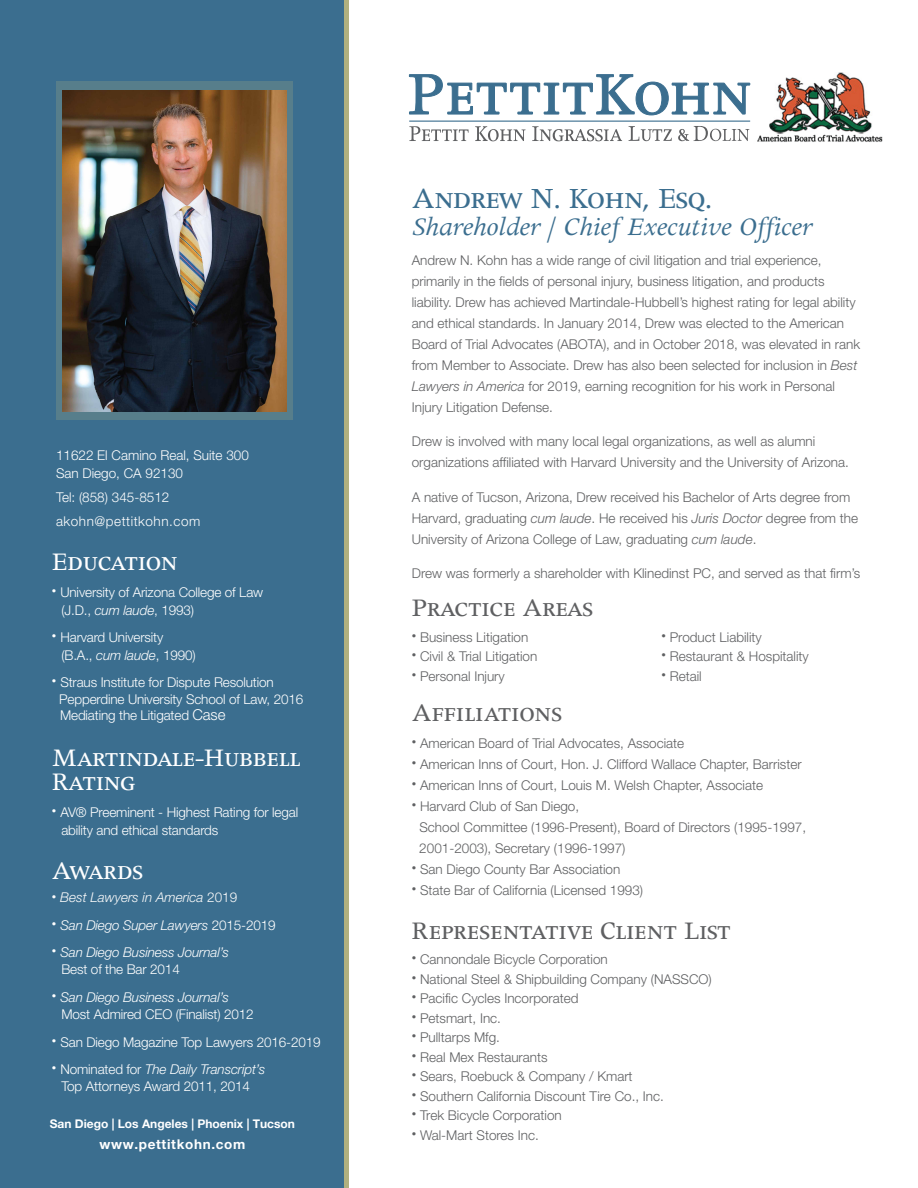
<style>
.page{position:relative;width:918px;height:1188px;background:#fff}
.page>*{position:absolute;margin:0;border:0;box-sizing:border-box;transform-origin:0 0}
.t1{font:33px "Apollo MT SC";letter-spacing:-.01em;color:#3b6e8f}
.t2{font:28.5px "Apollo MT SC";color:#5f6062}
.t3{font:28.5px/24px "Apollo MT SC";color:#fff}
.t4{font:28.5px "Apollo MT Italic Os F";letter-spacing:-.01em;color:#3b6e8f}
.t5{font:300 13.5px/21px "Helvetica Neue";color:#5f6062}
.t6{font:300 13.5px/18px "Helvetica Neue";letter-spacing:-.01em;color:#fff}
.t7{font:italic 300 13.5px/18px "Helvetica Neue";letter-spacing:-.01em;color:#fff}
.t8{font:300 13.5px/24px "Helvetica Neue";letter-spacing:.04em;color:#fff}
.t9{font:italic 300 13.5px "Helvetica Neue";color:#fafafa}
.t10{font:700 13.5px "Helvetica Neue";letter-spacing:.05em;color:#fff}
.t11{font:700 12px "Helvetica Neue";color:#fff}
.s1{font-style:italic}
.s2{font-size:15px}
.s3{font-style:normal}
</style>
<div class="page">
<div style="left:0;top:0;width:348px;height:1188px;background:#3b6e8f"></div>
<svg style="left:56px;top:81px;width:237px;height:339px;background:#5c7c84"></svg>
<div style="left:344px;top:0;width:5px;height:1188px;background:#b0b07f"></div>
<svg style="left:409px;top:126px;width:60px;height:15px"></svg>
<svg style="left:475px;top:126px;width:51px;height:15px"></svg>
<svg style="left:532px;top:126px;width:90px;height:15px"></svg>
<svg style="left:629px;top:126px;width:43px;height:15px"></svg>
<svg style="left:409px;top:74px;width:341px;height:41px"></svg>
<hr style="left:409px;top:121px;width:341px;height:1px;background:#3b6e8f">
<svg style="left:678px;top:126px;width:71px;height:15px"></svg>
<img style="left:63px;top:90px;width:223px;height:321px">
<img style="left:757px;top:72px;width:126px;height:70px">
<p class="t6" style="left:56px;top:446px;width:194px">11622 El Camino Real, Suite 300<br>San Diego, CA 92130</p>
<p class="t8" style="left:56px;top:485px;width:146px">Tel: (858) 345-8512 akohn@pettitkohn.com</p>
<h2 class="t3" style="left:52px;top:551px;width:127px">Education</h2>
<p class="t6" style="left:61px;top:583px;width:203px;text-indent:-9px"><sup>•</sup> University of Arizona College of Law (J.D., <span class="s1">cum laude</span>, 1993)</p>
<p class="t6" style="left:61px;top:628px;width:136px;text-indent:-9px"><sup>•</sup> Harvard University (B.A., <span class="s1">cum laude</span>, 1990)</p>
<p class="t6" style="left:59px;top:674px;width:246px;line-height:16.5px;text-indent:-7px"><sup>•</sup> Straus Institute for Dispute Resolution<br>Pepperdine University School of Law, 2016<br>Mediating the Litigated <span class="s2">Case</span></p>
<h2 class="t3" style="left:52px;top:747px;width:250px">Martindale-Hubbell<br>Rating</h2>
<p class="t6" style="left:61px;top:803px;width:238px;text-indent:-9px"><sup>•</sup> AV® Preeminent - Highest Rating for legal ability and ethical standards</p>
<h2 class="t3" style="left:52px;top:859px;width:93px">Awards</h2>
<p class="t9" style="left:52px;top:890px;width:187px"><sup>•</sup> Best Lawyers in America <span class="s3">2019</span></p>
<p class="t7" style="left:52px;top:916px;width:225px"><sup>•</sup> San Diego Super Lawyers <span class="s3">2015-2019</span></p>
<p class="t7" style="left:61px;top:943px;width:169px;text-indent:-9px"><sup>•</sup> San Diego Business Journal’s<br><span class="s3">Best of the Bar 2014</span></p>
<p class="t6" style="left:61px;top:987px;width:194px;text-indent:-9px"><sup>•</sup> <span class="s1">San Diego Business Journal’s<br></span>Most Admired CEO (Finalist) 2012</p>
<p class="t6" style="left:52px;top:1032px;width:270px"><sup>•</sup> San Diego Magazine Top Lawyers 2016-2019</p>
<p class="t6" style="left:52px;top:1059px;width:215px;text-align:center"><sup>•</sup> Nominated for <span class="s1">The Daily Transcript’s<br></span>Top Attorneys Award 2011, 2014</p>
<p class="t11" style="left:50px;top:1116px;width:247px">San Diego | Los Angeles | Phoenix | Tucson</p>
<p class="t10" style="left:99px;top:1136px;width:147px">www.pettitkohn.com</p>
<h1 class="t1" style="left:412px;top:182px;width:303px">Andrew N. Kohn, Esq.</h1>
<h2 class="t4" style="left:412px;top:212px;width:402px">Shareholder / Chief Executive Officer</h2>
<p class="t5" style="left:412px;top:249px;width:450px">Andrew N. Kohn has a wide range of civil litigation and trial experience, primarily in the fields of personal injury, business litigation, and products liability. Drew has achieved Martindale-Hubbell’s highest rating for legal ability and ethical standards. In January 2014, Drew was elected to the American Board of Trial Advocates (ABOTA), and in October 2018, was elevated in rank from Member to Associate. Drew has also been selected for inclusion in <span class="s1">Best Lawyers in America</span> for 2019, earning recognition for his work in Personal Injury Litigation Defense.</p>
<p class="t5" style="left:412px;top:431px;width:439px">Drew is involved with many local legal organizations, as well as alumni organizations affiliated with Harvard University and the University of Arizona.</p>
<p class="t5" style="left:412px;top:486px;width:448px">A native of Tucson, Arizona, Drew received his Bachelor of Arts degree from<br>Harvard, graduating <span class="s1">cum laude</span>. He received his <span class="s1">Juris Doctor</span> degree from the<br>University of Arizona College of Law, graduating <span class="s1">cum laude</span>.</p>
<p class="t5" style="left:412px;top:563px;width:450px">Drew was formerly a shareholder with Klinedinst PC, and served as that firm’s</p>
<h2 class="t2" style="left:412px;top:594px;width:183px">Practice Areas</h2>
<p class="t5" style="left:412px;top:626px;width:118px"><sup>•</sup> Business Litigation</p>
<p class="t5" style="left:662px;top:626px;width:102px"><sup>•</sup> Product Liability</p>
<p class="t5" style="left:412px;top:646px;width:127px"><sup>•</sup> Civil &amp; Trial Litigation</p>
<p class="t5" style="left:662px;top:646px;width:149px"><sup>•</sup> Restaurant &amp; Hospitality</p>
<p class="t5" style="left:412px;top:665px;width:95px"><sup>•</sup> Personal Injury</p>
<p class="t5" style="left:662px;top:665px;width:42px"><sup>•</sup> Retail</p>
<h2 class="t2" style="left:412px;top:699px;width:152px">Affiliations</h2>
<p class="t5" style="left:412px;top:733px;width:274px"><sup>•</sup> American Board of Trial Advocates, Associate</p>
<p class="t5" style="left:412px;top:754px;width:391px"><sup>•</sup> American Inns of Court, Hon. J. Clifford Wallace Chapter, Barrister</p>
<p class="t5" style="left:412px;top:775px;width:353px"><sup>•</sup> American Inns of Court, Louis M. Welsh Chapter, Associate</p>
<p class="t5" style="left:419px;top:796px;width:388px;text-indent:-8px"><sup>•</sup> Harvard Club of San Diego,<br>School Committee (1996-Present), Board of Directors (1995-1997,<br>2001-2003), Secretary (1996-1997)</p>
<p class="t5" style="left:412px;top:859px;width:210px"><sup>•</sup> San Diego County Bar Association</p>
<p class="t5" style="left:412px;top:880px;width:233px"><sup>•</sup> State Bar of California (Licensed 1993)</p>
<h2 class="t2" style="left:412px;top:916px;width:321px">Representative Client List</h2>
<p class="t5" style="left:412px;top:949px;width:198px"><sup>•</sup> Cannondale Bicycle Corporation</p>
<p class="t5" style="left:412px;top:968px;width:302px"><sup>•</sup> National Steel &amp; Shipbuilding Company (NASSCO)</p>
<p class="t5" style="left:412px;top:988px;width:168px"><sup>•</sup> Pacific Cycles Incorporated</p>
<p class="t5" style="left:412px;top:1007px;width:91px"><sup>•</sup> Petsmart, Inc.</p>
<p class="t5" style="left:412px;top:1027px;width:90px"><sup>•</sup> Pulltarps Mfg.</p>
<p class="t5" style="left:412px;top:1046px;width:137px"><sup>•</sup> Real Mex Restaurants</p>
<p class="t5" style="left:412px;top:1066px;width:222px"><sup>•</sup> Sears, Roebuck &amp; Company / Kmart</p>
<p class="t5" style="left:412px;top:1085px;width:254px"><sup>•</sup> Southern California Discount Tire Co., Inc.</p>
<p class="t5" style="left:412px;top:1105px;width:152px"><sup>•</sup> Trek Bicycle Corporation</p>
<p class="t5" style="left:412px;top:1124px;width:129px"><sup>•</sup> Wal-Mart Stores Inc.</p>
</div>
